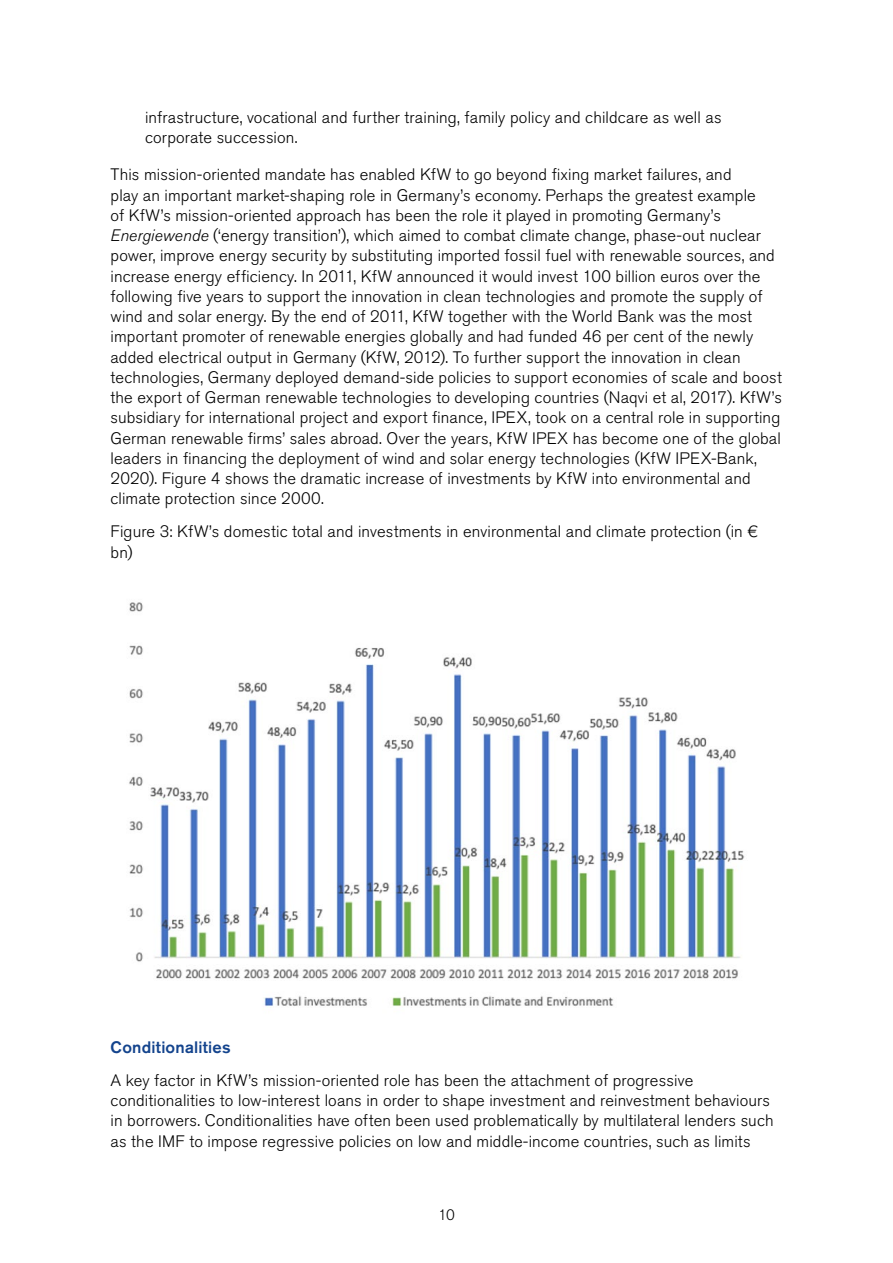
<style>
.page{position:relative;width:893px;height:1263px;background:#fff}
.page>*{position:absolute;margin:0;border:0;box-sizing:border-box;transform-origin:0 0}
.t1{font:300 16.5px/20.2px "Akzidenz Grotesk Pro";letter-spacing:.01em;color:#000}
.t2{font:500 16.5px "Akzidenz Grotesk Pro";letter-spacing:.015em;color:#14448d}
.t3{font:300 15px "Akzidenz Grotesk Pro";color:#000}
.s1{font-style:italic}
</style>
<div class="page">
<img style="left:129px;top:602px;width:616px;height:405px">
<p class="t1" style="left:145px;top:107px;width:578px">infrastructure, vocational and further training, family policy and childcare as well as corporate succession.</p>
<p class="t1" style="left:111px;top:165px;width:673px">This mission-oriented mandate has enabled KfW to go beyond fixing market failures, and<br>play an important market-shaping role in Germany’s economy. Perhaps the greatest example<br>of KfW’s mission-oriented approach has been the role it played in promoting Germany’s <span class="s1">Energiewende</span> (‘energy transition’), which aimed to combat climate change, phase-out nuclear power, improve energy security by substituting imported fossil fuel with renewable sources, and increase energy efficiency. In 2011, KfW announced it would invest 100 billion euros over the following five years to support the innovation in clean technologies and promote the supply of wind and solar energy. By the end of 2011, KfW together with the World Bank was the most important promoter of renewable energies globally and had funded 46 per cent of the newly added electrical output in Germany (KfW, 2012). To further support the innovation in clean technologies, Germany deployed demand-side policies to support economies of scale and boost the export of German renewable technologies to developing countries (Naqvi et al, 2017). KfW’s subsidiary for international project and export finance, IPEX, took on a central role in supporting German renewable firms’ sales abroad. Over the years, KfW IPEX has become one of the global leaders in financing the deployment of wind and solar energy technologies (KfW IPEX-Bank, 2020). Figure 4 shows the dramatic increase of investments by KfW into environmental and climate protection since 2000.</p>
<p class="t1" style="left:111px;top:521px;width:649px">Figure 3: KfW’s domestic total and investments in environmental and climate protection (in € bn)</p>
<p class="t2" style="left:111px;top:1036px;width:122px">Conditionalities</p>
<p class="t1" style="left:111px;top:1070px;width:665px">A key factor in KfW’s mission-oriented role has been the attachment of progressive conditionalities to low-interest loans in order to shape investment and reinvestment behaviours in borrowers. Conditionalities have often been used problematically by multilateral lenders such as the IMF to impose regressive policies on low and middle-income countries, such as limits</p>
<p class="t3" style="left:438px;top:1205px;width:18px">10</p>
</div>
